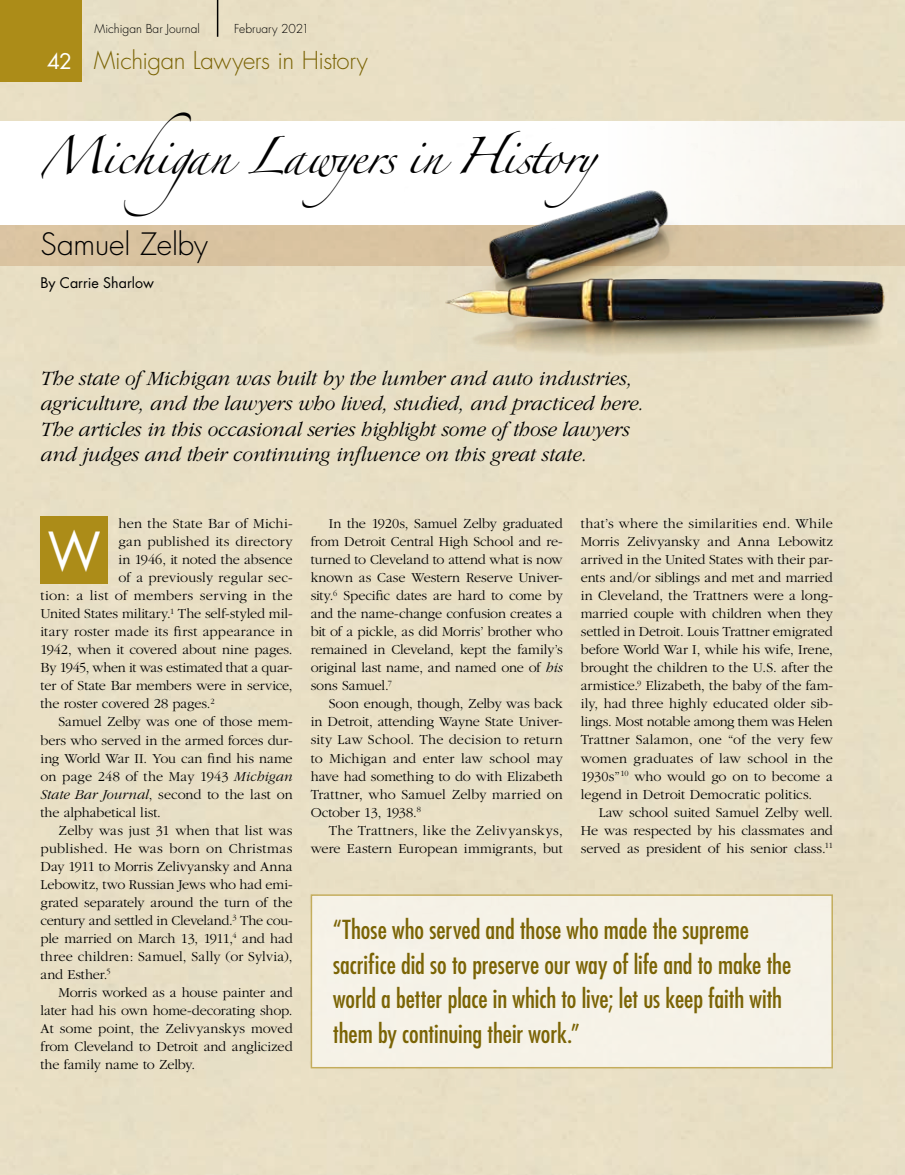
<style>
.page{position:relative;width:905px;height:1175px;background:#fff}
.page>*{position:absolute;margin:0;border:0;box-sizing:border-box;transform-origin:0 0}
.t1{font:51px "Futura";color:#fff;scale:.95 1}
.t2{font:33px "Zapfino";letter-spacing:-.01em;color:#000}
.t3{font:300 30px "Futura";letter-spacing:-.005em;color:#000}
.t4{font:condensed 25.5px/34.5px "Futura";color:#7b6405}
.t5{font:300 24px "Futura";letter-spacing:-.02em;color:#7b6405}
.t6{font:italic 300 21px/25.5px "Garamond";letter-spacing:-.01em;color:#000}
.t7{font:300 14.25px/18px "Garamond";color:#000;text-align:justify}
.t8{font:300 14.25px "Garamond";letter-spacing:.025em;color:#000}
.t9{font:300 14.25px "Garamond";letter-spacing:-.02em;color:#000}
.t10{font:14.25px "Futura";color:#000}
.t11{font:300 12px "Futura";color:#000}
.s1{font-weight:400;font-size:21px;color:#fff}
.s2{font-style:italic}
</style>
<div class="page">
<div style="left:0;top:0;width:904px;height:1174px;background:#e8dfc5"></div>
<div style="left:0;top:0;width:82px;height:82px;background:#ac8c18"></div>
<div style="left:0;top:225px;width:904px;height:41px;background:#d9c3a0"></div>
<div style="left:0;top:121px;width:904px;height:104px;background:#fff"></div>
<div style="left:40px;top:516px;width:68px;height:68px;background:#ac8c18"></div>
<img style="left:388px;top:65px;width:511px;height:347px">
<hr style="left:217px;top:0;width:1px;height:37px;background:#000">
<div style="left:310px;top:894px;width:522px;height:174px;background:#f5f2e7"></div>
<p class="t11" style="left:94px;top:21px;width:107px">Michigan Bar Journal</p>
<p class="t11" style="left:234px;top:21px;width:77px">February 2021</p>
<h3 class="t5" style="left:47px;top:45px;width:322px"><span class="s1">42</span> Michigan Lawyers in History</h3>
<h2 class="t2" style="left:40px;top:142px;width:591px">Michigan Lawyers in History</h2>
<h3 class="t3" style="left:40px;top:225px;width:169px">Samuel Zelby</h3>
<p class="t10" style="left:40px;top:273px;width:115px">By Carrie Sharlow</p>
<p class="t6" style="left:40px;top:366px;width:604px">The state of Michigan was built by the lumber and auto industries, agriculture, and the lawyers who lived, studied, and practiced here.<br>The articles in this occasional series highlight some of those lawyers and judges and their continuing influence on this great state.</p>
<p class="t7" style="left:118px;top:515px;width:176px">hen the State Bar of Michi-</p>
<p class="t7" style="left:118px;top:533px;width:175px">gan published its directory</p>
<p class="t7" style="left:118px;top:551px;width:175px">in 1946, it noted the absence</p>
<p class="t7" style="left:118px;top:569px;width:176px">of a previously regular sec-</p>
<p class="t8" style="left:40px;top:588px;width:254px">tion: a list of members serving in the</p>
<p class="t7" style="left:40px;top:605px;width:254px">United States military.<sup>1</sup> The self-styled mil-</p>
<p class="t7" style="left:41px;top:623px;width:253px">itary roster made its first appearance in</p>
<p class="t7" style="left:41px;top:641px;width:253px">1942, when it covered about nine pages.</p>
<p class="t7" style="left:41px;top:659px;width:253px">By 1945, when it was estimated that a quar-</p>
<p class="t7" style="left:41px;top:677px;width:254px">ter of State Bar members were in service,</p>
<p class="t7" style="left:41px;top:695px;width:176px">the roster covered 28 pages.<sup>2</sup></p>
<p class="t7" style="left:58px;top:713px;width:235px">Samuel Zelby was one of those mem-</p>
<p class="t7" style="left:41px;top:731px;width:253px">bers who served in the armed forces dur-</p>
<p class="t7" style="left:41px;top:749px;width:253px">ing World War II. You can find his name</p>
<p class="t7" style="left:41px;top:767px;width:254px">on page 248 of the May 1943 <span class="s2">Michigan</span></p>
<p class="t7" style="left:41px;top:785px;width:253px"><span class="s2">State Bar Journal</span>, second to the last on</p>
<p class="t7" style="left:41px;top:803px;width:122px">the alphabetical list.</p>
<p class="t7" style="left:58px;top:821px;width:235px">Zelby was just 31 when that list was</p>
<p class="t8" style="left:40px;top:840px;width:253px">published. He was born on Christmas</p>
<p class="t7" style="left:40px;top:857px;width:253px">Day 1911 to Morris Zelivyansky and Anna</p>
<p class="t7" style="left:40px;top:875px;width:253px">Lebowitz, two Russian Jews who had emi-</p>
<p class="t7" style="left:40px;top:893px;width:253px">grated separately around the turn of the</p>
<p class="t9" style="left:40px;top:912px;width:254px">century and settled in Cleveland.<sup>3</sup> The cou-</p>
<p class="t7" style="left:41px;top:929px;width:253px">ple married on March 13, 1911,<sup>4</sup> and had</p>
<p class="t7" style="left:41px;top:947px;width:254px">three children: Samuel, Sally (or Sylvia),</p>
<p class="t7" style="left:41px;top:965px;width:72px">and Esther.<sup>5</sup></p>
<p class="t7" style="left:58px;top:983px;width:235px">Morris worked as a house painter and</p>
<p class="t7" style="left:41px;top:1001px;width:254px">later had his own home-decorating shop.</p>
<p class="t7" style="left:41px;top:1019px;width:253px">At some point, the Zelivyanskys moved</p>
<p class="t7" style="left:41px;top:1037px;width:254px">from Cleveland to Detroit and anglicized</p>
<p class="t7" style="left:41px;top:1055px;width:156px">the family name to Zelby.</p>
<h1 class="t1" style="left:48px;top:516px;width:57px">W</h1>
<p class="t7" style="left:580px;top:515px;width:254px">that’s where the similarities end. While Morris Zelivyansky and Anna Lebowitz arrived in the United States with their par&shy;ents and/or siblings and met and married in Cleveland, the Trattners were a long&shy;married couple with children when they settled in Detroit. Louis Trattner emigrated before World War I, while his wife, Irene, brought the children to the U.S. after the armistice.<sup>9</sup> Elizabeth, the baby of the fam&shy;ily, had three highly educated older sib&shy;lings. Most notable among them was Helen Trattner Salamon, one “of the very few women graduates of law school in the 1930s”<sup>10</sup> who would go on to become a legend in Detroit Democratic politics.</p>
<p class="t7" style="left:581px;top:803px;width:253px;text-indent:18px">Law school suited Samuel Zelby well.<br>He was respected by his classmates and served as president of his senior class.<sup>11</sup></p>
<p class="t7" style="left:310px;top:515px;width:254px;text-indent:18px">In the 1920s, Samuel Zelby graduated from Detroit Central High School and re&shy;turned to Cleveland to attend what is now known as Case Western Reserve Univer&shy;sity.<sup>6</sup> Specific dates are hard to come by and the name-change confusion creates a bit of a pickle, as did Morris’ brother who remained in Cleveland, kept the family’s original last name, and named one of <span class="s2">his </span>sons Samuel.<sup>7</sup></p>
<p class="t7" style="left:311px;top:695px;width:254px;text-indent:18px">Soon enough, though, Zelby was back in Detroit, attending Wayne State Univer&shy;sity Law School. The decision to return to Michigan and enter law school may have had something to do with Elizabeth Trattner, who Samuel Zelby married on October 13, 1938.<sup>8</sup></p>
<p class="t7" style="left:311px;top:821px;width:254px;text-align:right">The Trattners, like the Zelivyanskys, were Eastern European immigrants, but</p>
<h3 class="t4" style="left:333px;top:912px;width:459px">“Those who served and those who made the supreme sacrifice did so to preserve our way of life and to make the world a better place in which to live; let us keep faith with them by continuing their work.”</h3>
</div>
